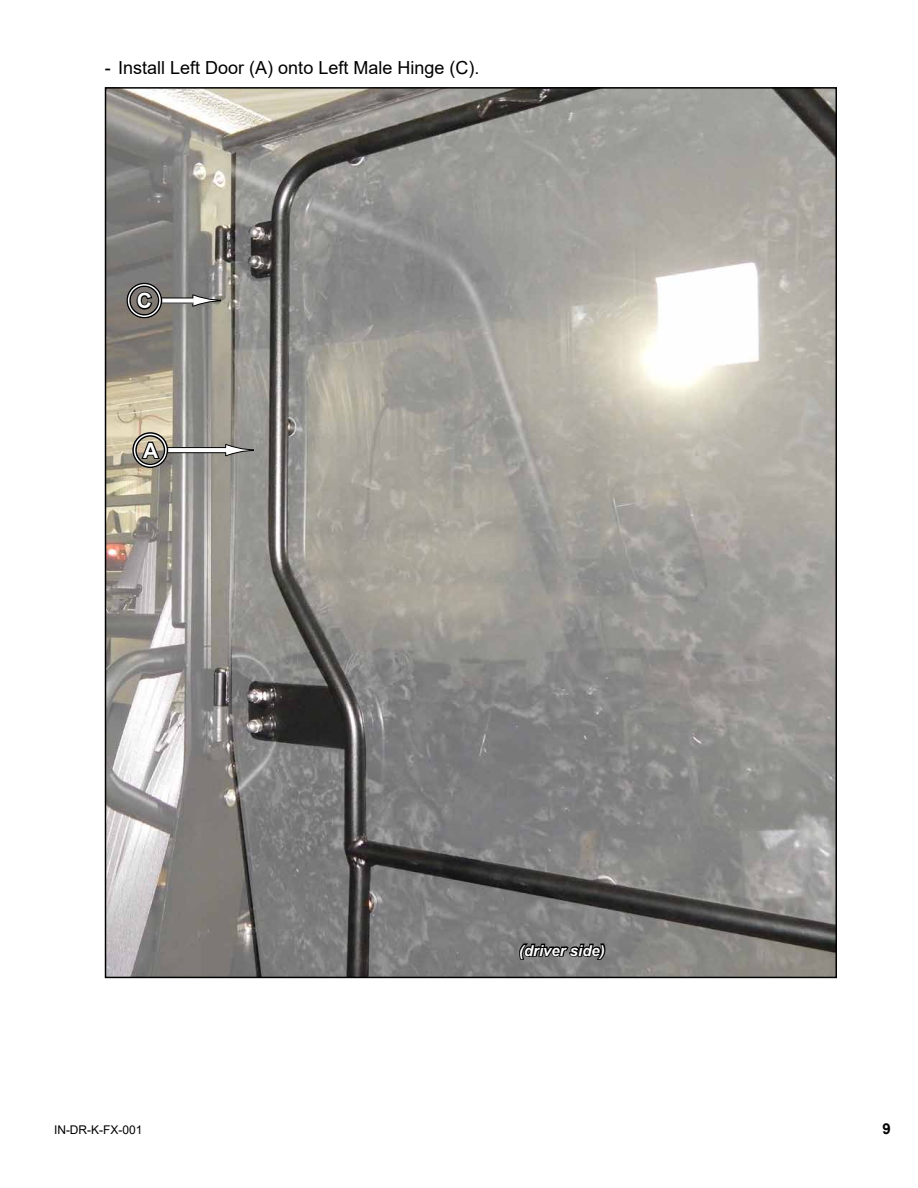
<style>
.page{position:relative;width:918px;height:1188px;background:#fff}
.page>*{position:absolute;margin:0;border:0;box-sizing:border-box;transform-origin:0 0}
.t1{font:700 21px "Arial";color:#fff}
.t2{font:18px "Arial";color:#000}
.t3{font:italic 700 15px "Arial";color:#fff}
.t4{font:700 15px "Arial";color:#000}
.t5{font:12px "Arial";color:#000}
</style>
<div class="page">
<img style="left:108px;top:90px;width:726px;height:885px">
<svg style="left:517px;top:942px;width:90px;height:19px;background:#414141"></svg>
<div style="left:159px;top:298px;width:34px;height:5px;background:#fff"></div>
<svg style="left:192px;top:294px;width:29px;height:13px"></svg>
<div style="left:166px;top:448px;width:60px;height:5px;background:#fff"></div>
<div style="left:166px;top:447px;width:60px;height:6px;border:1px solid #000"></div>
<svg style="left:225px;top:444px;width:29px;height:13px"></svg>
<div style="left:126px;top:283px;width:36px;height:36px;border:4px solid #fff;border-radius:50%"></div>
<div style="left:126px;top:283px;width:36px;height:36px;border:1px solid #000;border-radius:50%"></div>
<div style="left:129px;top:286px;width:30px;height:30px;border:1px solid #000;border-radius:50%"></div>
<svg style="left:135px;top:290px;width:19px;height:21px"></svg>
<div style="left:132px;top:432px;width:36px;height:36px;border:4px solid #fff;border-radius:50%"></div>
<div style="left:132px;top:432px;width:36px;height:36px;border:1px solid #000;border-radius:50%"></div>
<div style="left:135px;top:435px;width:30px;height:30px;border:1px solid #000;border-radius:50%"></div>
<svg style="left:140px;top:440px;width:21px;height:20px"></svg>
<p class="t2" style="left:105px;top:55px;width:376px">- Install Left Door (A) onto Left Male Hinge (C).</p>
<p class="t1" style="left:137px;top:286px;width:17px">C</p>
<p class="t1" style="left:143px;top:436px;width:17px">A</p>
<p class="t3" style="left:519px;top:940px;width:87px">(driver side)</p>
<p class="t5" style="left:54px;top:1122px;width:90px">IN-DR-K-FX-001</p>
<p class="t4" style="left:883px;top:1118px;width:10px">9</p>
</div>
